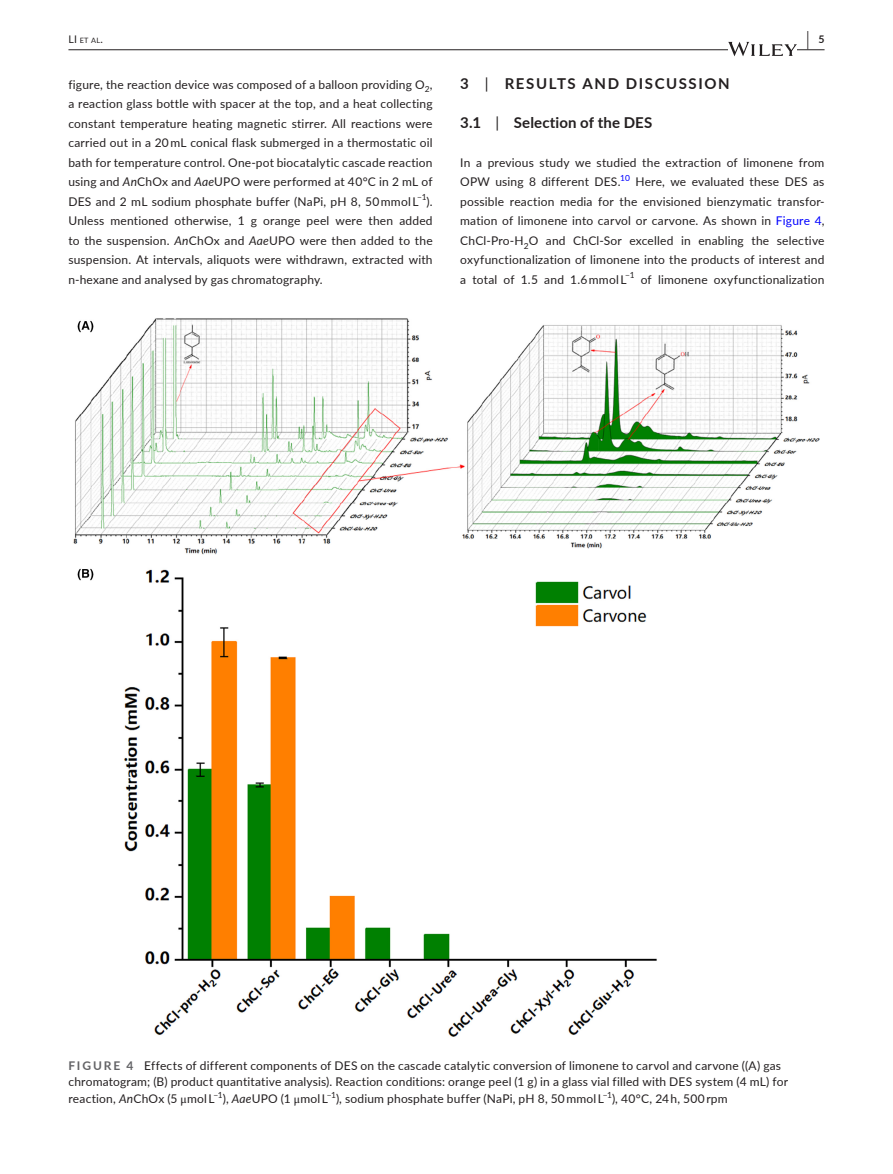
<style>
.page{position:relative;width:893px;height:1174px;background:#fff}
.page>*{position:absolute;margin:0;border:0;box-sizing:border-box;transform-origin:0 0}
.t1{font:700 19.5px "Lato";color:#231f20;scale:.43 1}
.t2{font:700 15px "Lato";letter-spacing:.1em;color:#231f20}
.t3{font:700 15px "Lato";letter-spacing:.01em;color:#231f20}
.t4{font:12px/19.5px "Lato";letter-spacing:.015em;color:#231f20;text-align:justify}
.t5{font:8.4px "Lato";color:#231f20}
.t6{font:8.4px "Lato";color:#00f}
.t7{font:7.35px "Lato";color:#231f20}
.s1{font-size:10.5px}
.s2{font-style:italic}
.s3{font-weight:400}
.s4{color:#00f}
.s5{font-weight:700;color:#636366}
.s6{font-family:"STIX"}
</style>
<div class="page">
<hr style="left:68px;top:49px;width:756px;height:1px;background:#231f20">
<svg style="left:728px;top:42px;width:69px;height:14px"></svg>
<img style="left:73px;top:318px;width:747px;height:719px">
<p class="t7" style="left:68px;top:35px;width:36px"><span class="s1">LI</span> et al<span class="s1">.</span></p>
<h1 class="t1" style="left:807px;top:25px;width:43px">| <sup>5</sup></h1>
<p class="t4" style="left:68px;top:74px;width:366px">figure, the reaction device was composed of a balloon providing O<sub>2</sub>, a reaction glass bottle with spacer at the top, and a heat collecting constant temperature heating magnetic stirrer. All reactions were carried out in a 20 mL conical flask submerged in a thermostatic oil bath for temperature control. One-pot biocatalytic cascade reaction using and <span class="s2">An</span>ChOx and <span class="s2">Aae</span>UPO were performed at 40°C in 2 mL of DES and 2 mL sodium phosphate buffer (NaPi, pH 8, 50 mmol L</p>
<p class="t2" style="left:460px;top:72px;width:271px">3 <span class="s3">|</span> RESULTS AND DISCUSSION</p>
<p class="t3" style="left:460px;top:111px;width:194px">3.1 <span class="s3">|</span> Selection of the DES</p>
<p class="t4" style="left:460px;top:152px;width:366px">In a previous study we studied the extraction of limonene from<br>OPW using 8 different DES.</p>
<p class="t6" style="left:620px;top:172px;width:11px">10</p>
<p class="t4" style="left:460px;top:171px;width:366px;text-indent:175px">Here, we evaluated these DES as possible reaction media for the envisioned bienzymatic transfor&shy;mation of limonene into carvol or carvone. As shown in <span class="s4">Figure 4</span>, ChCl-Pro-H<sub>2</sub>O and ChCl-Sor excelled in enabling the selective oxyfunctionalization of limonene into the products of interest and a total of 1.5 and 1.6 mmol L</p>
<p class="t5" style="left:417px;top:191px;width:11px">−1</p>
<p class="t4" style="left:68px;top:191px;width:366px;text-indent:358px">).<br>Unless mentioned otherwise, 1 g orange peel were then added to the suspension. <span class="s2">An</span>ChOx and <span class="s2">Aae</span>UPO were then added to the suspension. At intervals, aliquots were withdrawn, extracted with n-hexane and analysed by gas chromatography.</p>
<p class="t5" style="left:625px;top:269px;width:11px">−1</p>
<p class="t4" style="left:641px;top:269px;width:185px">of limonene oxyfunctionalization</p>
<p class="t4" style="left:68px;top:1056px;width:721px;line-height:16.5px;text-align:left"><span class="s5">FIGURE 4</span> Effects of different components of DES on the cascade catalytic conversion of limonene to carvol and carvone ((A) gas chromatogram; (B) product quantitative analysis). Reaction conditions: orange peel (1 g) in a glass vial filled with DES system (4 mL) for reaction, <span class="s2">An</span>ChOx (5 <span class="s6">μ</span>mol L</p>
<p class="t5" style="left:214px;top:1088px;width:11px">−1</p>
<p class="t4" style="left:223px;top:1088px;width:107px">), <span class="s2">Aae</span>UPO (1 <span class="s6">μ</span>mol L</p>
<p class="t5" style="left:327px;top:1088px;width:11px">−1</p>
<p class="t4" style="left:336px;top:1088px;width:269px">), sodium phosphate buffer (NaPi, pH 8, 50 mmol L</p>
<p class="t5" style="left:603px;top:1088px;width:11px">−1</p>
<p class="t4" style="left:612px;top:1088px;width:117px">), 40°C, 24 h, 500 rpm</p>
</div>
